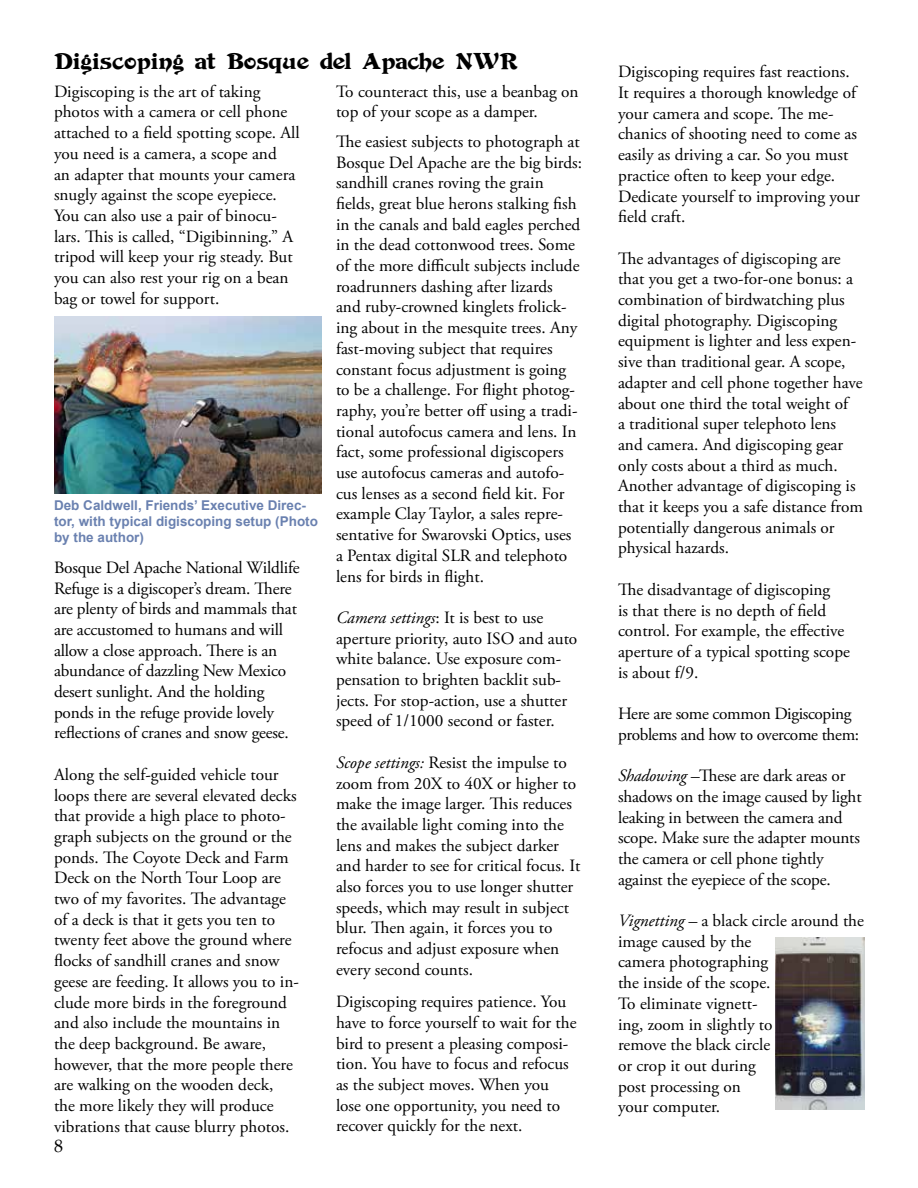
<style>
.page{position:relative;width:918px;height:1188px;background:#fff}
.page>*{position:absolute;margin:0;border:0;box-sizing:border-box;transform-origin:0 0}
.t1{font:21px "Duvall";color:#000}
.t2{font:18px "Palatino Linotype";color:#000}
.t3{font:17.25px/20.7px "Adobe Garamond Pro";color:#000}
.t4{font:17.25px/20.7px "Adobe Garamond Pro";letter-spacing:-.02em;color:#000}
.t5{font:700 13.5px/16.2px "Arial";color:#6a81b0}
.s1{font-style:italic}
</style>
<div class="page">
<img style="left:54px;top:316px;width:267px;height:177px">
<img style="left:775px;top:938px;width:89px;height:172px">
<p class="t1" style="left:54px;top:52px;width:465px">Digiscoping at Bosque del Apache NWR</p>
<p class="t3" style="left:54px;top:82px;width:247px">Digiscoping is the art of taking photos with a camera or cell phone attached to a field spotting scope. All you need is a camera, a scope and<br>an adapter that mounts your camera snugly against the scope eyepiece.<br>You can also use a pair of binocu&shy;lars. This is called, “Digibinning.” A tripod will keep your rig steady. But you can also rest your rig on a bean bag or towel for support.</p>
<p class="t5" style="left:54px;top:497px;width:266px">Deb Caldwell, Friends’ Executive Direc&shy;tor, with typical digiscoping setup (Photo by the author)</p>
<p class="t3" style="left:54px;top:558px;width:247px">Bosque Del Apache National Wildlife Refuge is a digiscoper’s dream. There are plenty of birds and mammals that are accustomed to humans and will allow a close approach. There is an abundance of dazzling New Mexico desert sunlight. And the holding ponds in the refuge provide lovely reflections of cranes and snow geese.</p>
<p class="t3" style="left:54px;top:765px;width:246px">Along the self-guided vehicle tour loops there are several elevated decks that provide a high place to photo&shy;graph subjects on the ground or the ponds. The Coyote Deck and Farm Deck on the North Tour Loop are two of my favorites. The advantage of a deck is that it gets you ten to twenty feet above the ground where flocks of sandhill cranes and snow geese are feeding. It allows you to in&shy;clude more birds in the foreground and also include the mountains in the deep background. Be aware, however, that the more people there are walking on the wooden deck,<br>the more likely they will produce vibrations that cause blurry photos.</p>
<p class="t2" style="left:54px;top:1133px;width:10px">8</p>
<p class="t3" style="left:336px;top:82px;width:244px">To counteract this, use a beanbag on top of your scope as a damper.</p>
<p class="t3" style="left:336px;top:132px;width:248px">The easiest subjects to photograph at Bosque Del Apache are the big birds: sandhill cranes roving the grain fields, great blue herons stalking fish in the canals and bald eagles perched in the dead cottonwood trees. Some of the more difficult subjects include roadrunners dashing after lizards<br>and ruby-crowned kinglets frolick&shy;ing about in the mesquite trees. Any fast-moving subject that requires constant focus adjustment is going to be a challenge. For flight photog&shy;raphy, you’re better off using a tradi&shy;tional autofocus camera and lens. In fact, some professional digiscopers use autofocus cameras and autofo&shy;cus lenses as a second field kit. For example Clay Taylor, a sales repre&shy;sentative for Swarovski Optics, uses a Pentax digital SLR and telephoto lens for birds in flight.</p>
<p class="t3" style="left:336px;top:608px;width:243px"><span class="s1">Camera settings</span>: It is best to use aperture priority, auto ISO and auto white balance. Use exposure com&shy;pensation to brighten backlit sub&shy;jects. For stop-action, use a shutter speed of 1/1000 second or faster.</p>
<p class="t3" style="left:336px;top:753px;width:246px"><span class="s1">Scope settings:</span> Resist the impulse to zoom from 20X to 40X or higher to make the image larger. This reduces the available light coming into the lens and makes the subject darker and harder to see for critical focus. It also forces you to use longer shutter speeds, which may result in subject blur. Then again, it forces you to refocus and adjust exposure when every second counts.</p>
<p class="t3" style="left:336px;top:992px;width:242px">Digiscoping requires patience. You have to force yourself to wait for the bird to present a pleasing composi&shy;tion. You have to focus and refocus as the subject moves. When you lose one opportunity, you need to recover quickly for the next.</p>
<p class="t3" style="left:618px;top:62px;width:243px">Digiscoping requires fast reactions.<br>It requires a thorough knowledge of your camera and scope. The me&shy;chanics of shooting need to come as easily as driving a car. So you must practice often to keep your edge.<br>Dedicate yourself to improving your field craft.</p>
<p class="t3" style="left:618px;top:248px;width:247px">The advantages of digiscoping are that you get a two-for-one bonus: a combination of birdwatching plus digital photography. Digiscoping equipment is lighter and less expen&shy;sive than traditional gear. A scope, adapter and cell phone together have about one third the total weight of<br>a traditional super telephoto lens and camera. And digiscoping gear only costs about a third as much.<br>Another advantage of digiscoping is that it keeps you a safe distance from potentially dangerous animals or physical hazards.</p>
<p class="t3" style="left:618px;top:580px;width:233px">The disadvantage of digiscoping<br>is that there is no depth of field control. For example, the effective aperture of a typical spotting scope is about f/9.</p>
<p class="t4" style="left:618px;top:704px;width:243px">Here are some common Digiscoping problems and how to overcome them:</p>
<p class="t3" style="left:618px;top:766px;width:245px"><span class="s1">Shadowing –</span>These are dark areas or shadows on the image caused by light leaking in between the camera and scope. Make sure the adapter mounts the camera or cell phone tightly against the eyepiece of the scope.</p>
<p class="t3" style="left:618px;top:911px;width:248px"><span class="s1">Vignetting –</span> a black circle around the image caused by the<br>camera photographing<br>the inside of the scope.<br>To eliminate vignett-<br>ing, zoom in slightly to<br>remove the black circle<br>or crop it out during<br>post processing on<br>your computer.</p>
</div>
